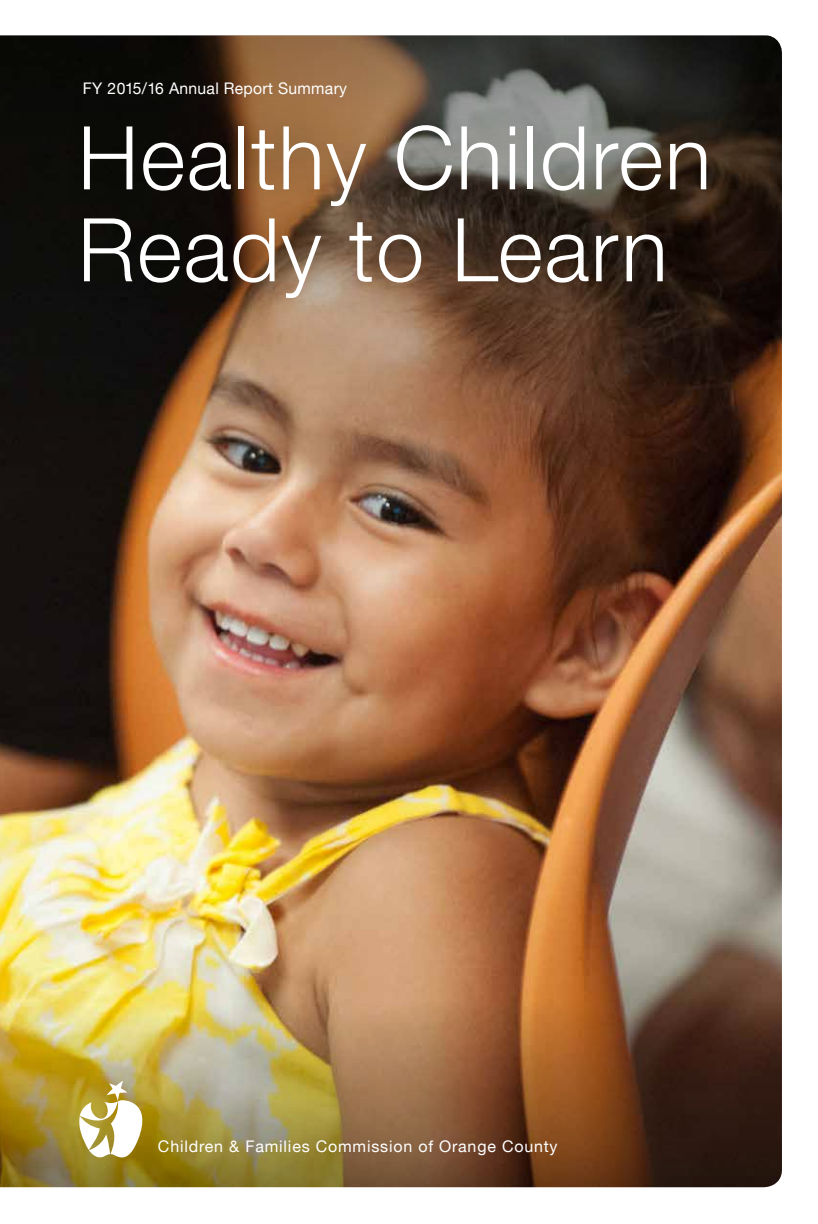
<style>
.page{position:relative;width:818px;height:1224px;background:#fff}
.page>*{position:absolute;margin:0;border:0;box-sizing:border-box;transform-origin:0 0}
.t1{font:300 88px/92px "Helvetica Neue LT";letter-spacing:.02em;color:#fff}
.t2{font:16px "Helvetica Neue LT";letter-spacing:.05em;color:#fff}
.t3{font:16px "Helvetica Neue LT";letter-spacing:.02em;color:#fff}
</style>
<div class="page">
<img style="left:0;top:35px;width:781px;height:1152px">
<div style="left:62px;top:87px;width:701px;height:249px;background:#000;opacity:.25"></div>
<svg style="left:77px;top:1081px;width:76px;height:80px"></svg>
<p class="t3" style="left:83px;top:79px;width:265px">FY 2015/16 Annual Report Summary</p>
<h1 class="t1" style="left:78px;top:110px;width:634px">Healthy Children<br>Ready to Learn</h1>
<p class="t2" style="left:158px;top:1136px;width:401px">Children &amp; Families Commission of Orange County</p>
</div>
